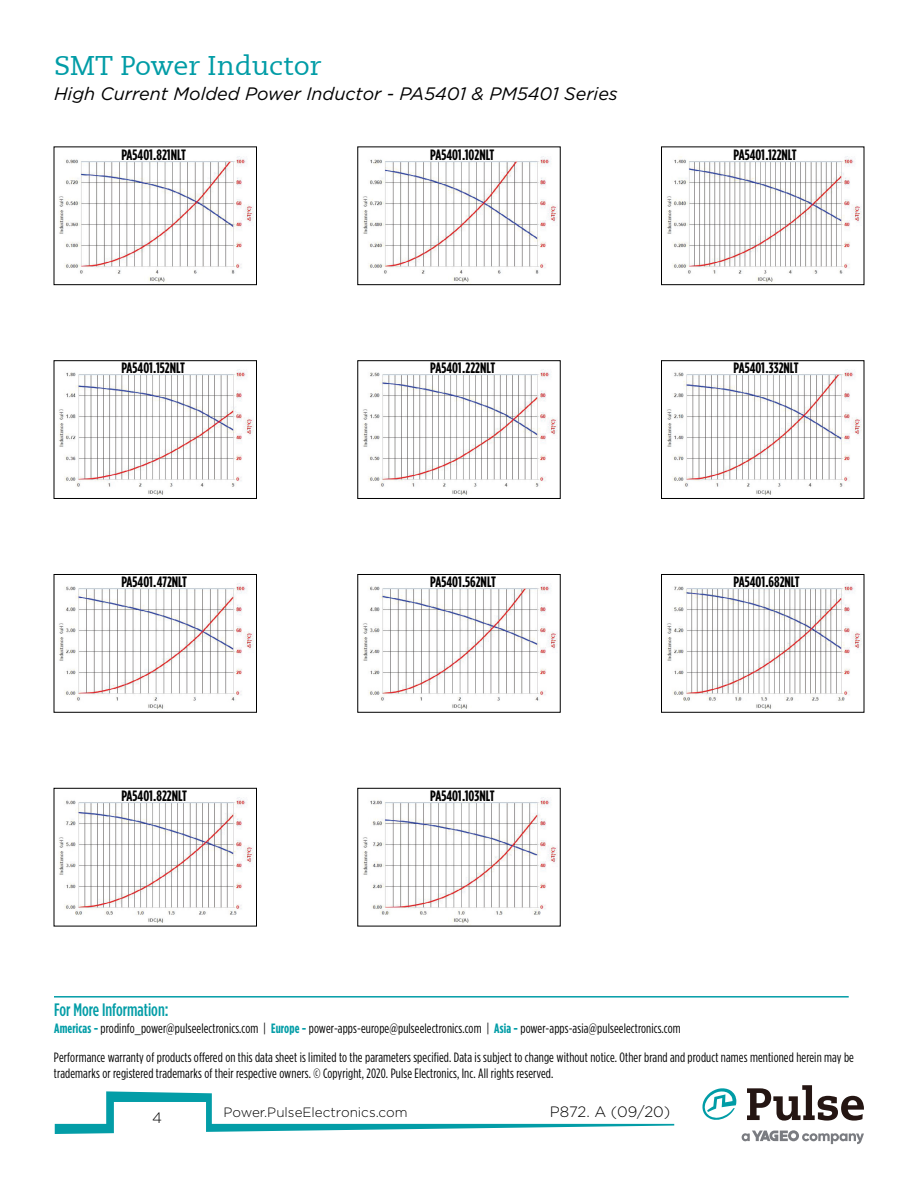
<style>
.page{position:relative;width:918px;height:1188px;background:#fff}
.page>*{position:absolute;margin:0;border:0;box-sizing:border-box;transform-origin:0 0}
.t1{font:27px "Caecilia LT";color:#009ca6}
.t2{font:italic 18px "Gotham";color:#000}
.t3{font:500 18px "Gotham Condensed";color:#039da7}
.t4{font:700 15px "Gotham Condensed";color:#000}
.t5{font:300 15px "Gotham";color:#000}
.t6{font:13.5px/28.8px "Gotham Condensed";letter-spacing:.01em;color:#000}
.t7{font:300 13.5px "Gotham";color:#000}
.s1{font-weight:700;color:#039da7}
</style>
<div class="page">
<svg style="left:55px;top:1091px;width:619px;height:43px"></svg>
<svg style="left:742px;top:1130px;width:122px;height:14px"></svg>
<svg style="left:747px;top:1085px;width:117px;height:36px"></svg>
<svg style="left:702px;top:1088px;width:34px;height:32px"></svg>
<hr style="left:54px;top:996px;width:795px;height:2px;background:#039da7">
<img style="left:59px;top:156px;width:195px;height:126px">
<div style="left:113px;top:147px;width:79px;height:13px;background:#fff"></div>
<div style="left:54px;top:147px;width:203px;height:138px;border:1px solid #000"></div>
<img style="left:59px;top:583px;width:195px;height:126px">
<div style="left:113px;top:574px;width:79px;height:13px;background:#fff"></div>
<div style="left:54px;top:574px;width:203px;height:139px;border:1px solid #000"></div>
<img style="left:363px;top:156px;width:195px;height:126px">
<div style="left:420px;top:147px;width:78px;height:13px;background:#fff"></div>
<div style="left:357px;top:147px;width:204px;height:138px;border:1px solid #000"></div>
<img style="left:363px;top:583px;width:195px;height:126px">
<div style="left:420px;top:574px;width:78px;height:13px;background:#fff"></div>
<div style="left:357px;top:574px;width:204px;height:139px;border:1px solid #000"></div>
<img style="left:667px;top:156px;width:195px;height:126px">
<div style="left:724px;top:147px;width:78px;height:13px;background:#fff"></div>
<div style="left:661px;top:147px;width:203px;height:138px;border:1px solid #000"></div>
<img style="left:667px;top:583px;width:195px;height:126px">
<div style="left:724px;top:574px;width:78px;height:13px;background:#fff"></div>
<div style="left:661px;top:574px;width:203px;height:139px;border:1px solid #000"></div>
<img style="left:59px;top:369px;width:195px;height:126px">
<div style="left:113px;top:361px;width:79px;height:12px;background:#fff"></div>
<div style="left:54px;top:360px;width:203px;height:139px;border:1px solid #000"></div>
<img style="left:59px;top:797px;width:195px;height:126px">
<div style="left:113px;top:788px;width:79px;height:13px;background:#fff"></div>
<div style="left:54px;top:788px;width:203px;height:138px;border:1px solid #000"></div>
<img style="left:363px;top:369px;width:195px;height:126px">
<div style="left:420px;top:361px;width:78px;height:12px;background:#fff"></div>
<div style="left:357px;top:360px;width:204px;height:139px;border:1px solid #000"></div>
<img style="left:363px;top:797px;width:195px;height:126px">
<div style="left:420px;top:788px;width:78px;height:13px;background:#fff"></div>
<div style="left:357px;top:788px;width:204px;height:138px;border:1px solid #000"></div>
<img style="left:667px;top:369px;width:195px;height:126px">
<div style="left:724px;top:361px;width:78px;height:12px;background:#fff"></div>
<div style="left:661px;top:360px;width:203px;height:139px;border:1px solid #000"></div>
<h1 class="t1" style="left:54px;top:50px;width:269px">SMT Power Inductor</h1>
<h2 class="t2" style="left:54px;top:82px;width:565px">High Current Molded Power Inductor - PA5401 &amp; PM5401 Series</h2>
<p class="t4" style="left:121px;top:146px;width:66px">PA5401.821NLT</p>
<p class="t4" style="left:430px;top:146px;width:66px">PA5401.102NLT</p>
<p class="t4" style="left:121px;top:359px;width:65px">PA5401.152NLT</p>
<p class="t4" style="left:430px;top:359px;width:67px">PA5401.222NLT</p>
<p class="t4" style="left:121px;top:573px;width:67px">PA5401.472NLT</p>
<p class="t4" style="left:430px;top:573px;width:67px">PA5401.562NLT</p>
<p class="t4" style="left:121px;top:787px;width:67px">PA5401.822NLT</p>
<p class="t4" style="left:430px;top:787px;width:66px">PA5401.103NLT</p>
<p class="t4" style="left:733px;top:146px;width:65px">PA5401.122NLT</p>
<p class="t4" style="left:733px;top:359px;width:67px">PA5401.332NLT</p>
<p class="t4" style="left:733px;top:573px;width:68px">PA5401.682NLT</p>
<h2 class="t3" style="left:54px;top:999px;width:116px">For More Information:</h2>
<p class="t6" style="left:54px;top:1014px;width:802px"><span class="s1">Americas -</span> prodinfo_power@pulseelectronics.com | <span class="s1">Europe -</span> power-apps-europe@pulseelectronics.com | <span class="s1">Asia -</span> power-apps-asia@pulseelectronics.com<br>Performance warranty of products offered on this data sheet is limited to the parameters specified. Data is subject to change without notice. Other brand and product names mentioned herein may be</p>
<p class="t6" style="left:54px;top:1059px;width:501px">trademarks or registered trademarks of their respective owners. © Copyright, 2020. Pulse Electronics, Inc. All rights reserved.</p>
<p class="t5" style="left:152px;top:1109px;width:11px">4</p>
<p class="t7" style="left:224px;top:1104px;width:186px">Power.PulseElectronics.com</p>
<p class="t5" style="left:550px;top:1103px;width:122px">P872. A (09/20)</p>
</div>
